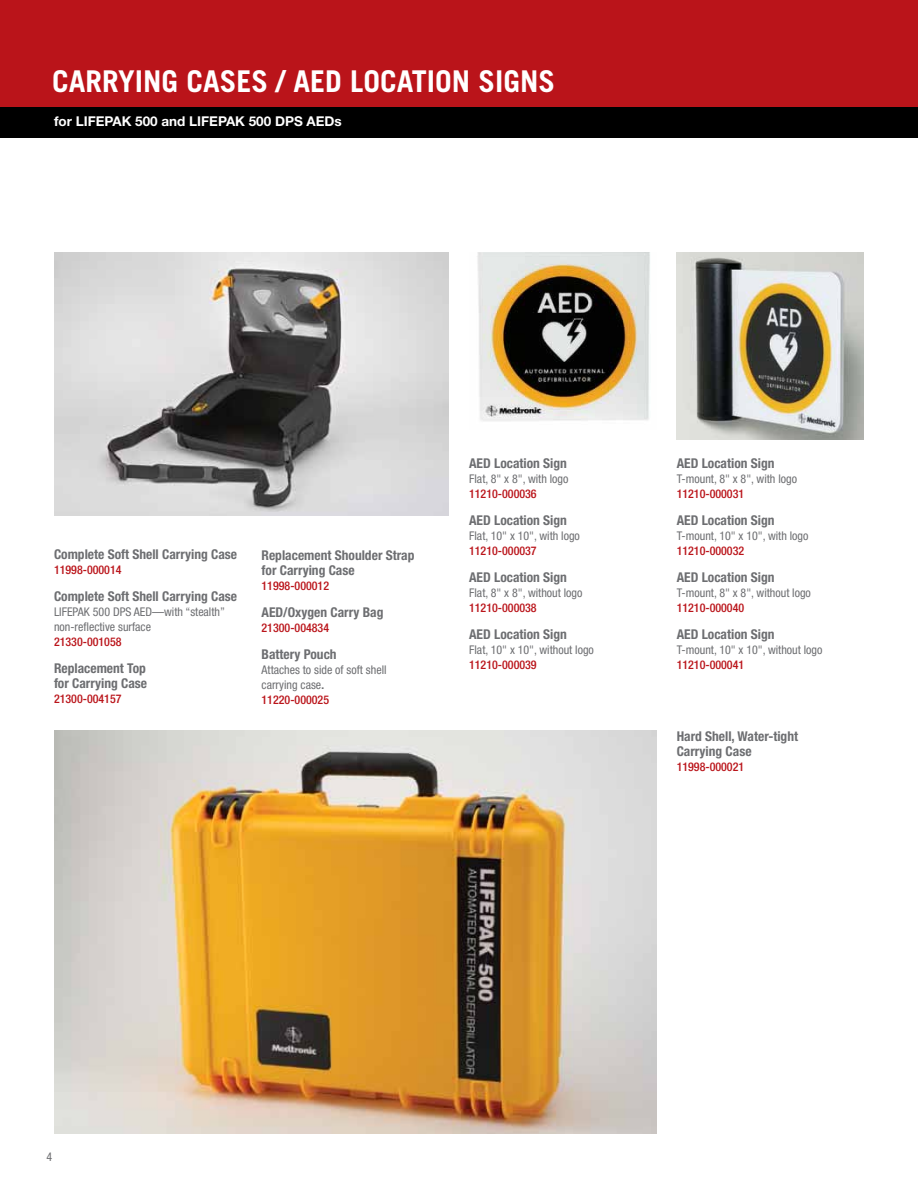
<style>
.page{position:relative;width:918px;height:1188px;background:#fff}
.page>*{position:absolute;margin:0;border:0;box-sizing:border-box;transform-origin:0 0}
.t1{font:700 30px "Trade Gothic LT Std";color:#fff}
.t2{font:700 condensed 13.5px/15px "Helvetica Neue LT Pro";color:#6d6e71}
.t3{font:700 13.5px "Helvetica Neue LT Std";color:#fff}
.t4{font:condensed 12px/15px "Helvetica Neue LTW1 G";color:#6d6e71}
.t5{font:500 condensed 12px "Helvetica Neue LTW1 G";color:#ba141a}
.s1{font-weight:500;font-stretch:normal}
.s2{font-weight:500;color:#ba141a}
</style>
<div class="page">
<div style="left:0;top:0;width:918px;height:137px;background:#ba141a"></div>
<div style="left:0;top:107px;width:918px;height:30px;background:#000"></div>
<hr style="left:917px;top:0;width:1px;height:137px;background:#ba141a">
<img style="left:54px;top:252px;width:395px;height:263px">
<img style="left:54px;top:731px;width:603px;height:402px">
<img style="left:677px;top:252px;width:187px;height:187px">
<img style="left:477px;top:252px;width:173px;height:169px">
<h1 class="t1" style="left:52px;top:63px;width:152px">CARRYIN G CASES</h1>
<h1 class="t1" style="left:277px;top:63px;width:89px">/ AED LOCATION</h1>
<h1 class="t1" style="left:478px;top:63px;width:59px">SIGNS</h1>
<p class="t3" style="left:54px;top:113px;width:289px">for LIFEPAK 500 and LIFEPAK 500 DPS AEDs</p>
<p class="t2" style="left:54px;top:547px;width:185px">Complete Soft Shell Carrying Case</p>
<p class="t5" style="left:54px;top:563px;width:69px">11998-000014</p>
<p class="t2" style="left:54px;top:589px;width:185px">Complete Soft Shell Carrying Case</p>
<p class="t4" style="left:54px;top:605px;width:172px">LIFEPAK 500 DPS AED—with “stealth” non-reflective surface</p>
<p class="t5" style="left:54px;top:635px;width:69px">21330-001058</p>
<p class="t2" style="left:54px;top:661px;width:95px">Replacement Top for Carrying Case</p>
<p class="t5" style="left:54px;top:692px;width:69px">21300-004157</p>
<p class="t2" style="left:262px;top:548px;width:154px">Replacement Shoulder Strap for Carrying Case</p>
<p class="t5" style="left:262px;top:579px;width:69px">11998-000012</p>
<p class="t2" style="left:262px;top:605px;width:123px">AED/Oxygen Carry Bag</p>
<p class="t5" style="left:262px;top:621px;width:69px">21300-004834</p>
<p class="t2" style="left:262px;top:647px;width:77px">Battery Pouch</p>
<p class="t4" style="left:262px;top:663px;width:127px">Attaches to side of soft shell carrying case<span class="s1">.<br></span><span class="s2">11220-000025</span></p>
<p class="t2" style="left:469px;top:455px;width:99px">AED Location Sign</p>
<p class="t4" style="left:469px;top:471px;width:101px">Flat, 8" x 8", with logo</p>
<p class="t5" style="left:469px;top:486px;width:69px">11210-000036</p>
<p class="t2" style="left:469px;top:512px;width:99px">AED Location Sign</p>
<p class="t4" style="left:469px;top:528px;width:112px">Flat, 10" x 10", with logo</p>
<p class="t5" style="left:469px;top:543px;width:69px">11210-000037</p>
<p class="t2" style="left:469px;top:569px;width:99px">AED Location Sign</p>
<p class="t4" style="left:469px;top:585px;width:115px">Flat, 8" x 8", without logo</p>
<p class="t5" style="left:469px;top:600px;width:69px">11210-000038</p>
<p class="t2" style="left:469px;top:626px;width:99px">AED Location Sign</p>
<p class="t4" style="left:469px;top:642px;width:126px">Flat, 10" x 10", without logo</p>
<p class="t5" style="left:469px;top:657px;width:69px">11210-000039</p>
<p class="t2" style="left:677px;top:455px;width:99px">AED Location Sign</p>
<p class="t4" style="left:677px;top:471px;width:122px">T-mount, 8" x 8", with logo</p>
<p class="t5" style="left:677px;top:486px;width:69px">11210-000031</p>
<p class="t2" style="left:677px;top:512px;width:99px">AED Location Sign</p>
<p class="t4" style="left:677px;top:528px;width:133px">T-mount, 10" x 10", with logo</p>
<p class="t5" style="left:677px;top:543px;width:69px">11210-000032</p>
<p class="t2" style="left:677px;top:569px;width:99px">AED Location Sign</p>
<p class="t4" style="left:677px;top:585px;width:136px">T-mount, 8" x 8", without logo</p>
<p class="t5" style="left:677px;top:600px;width:69px">11210-000040</p>
<p class="t2" style="left:677px;top:626px;width:99px">AED Location Sign</p>
<p class="t4" style="left:677px;top:642px;width:147px">T-mount, 10" x 10", without logo</p>
<p class="t5" style="left:677px;top:657px;width:69px">11210-000041</p>
<p class="t2" style="left:677px;top:728px;width:123px">Hard Shell, Water-tight<br>Carrying Case</p>
<p class="t5" style="left:677px;top:759px;width:69px">11998-000021</p>
<p class="t4" style="left:47px;top:1149px;width:7px">4</p>
</div>
